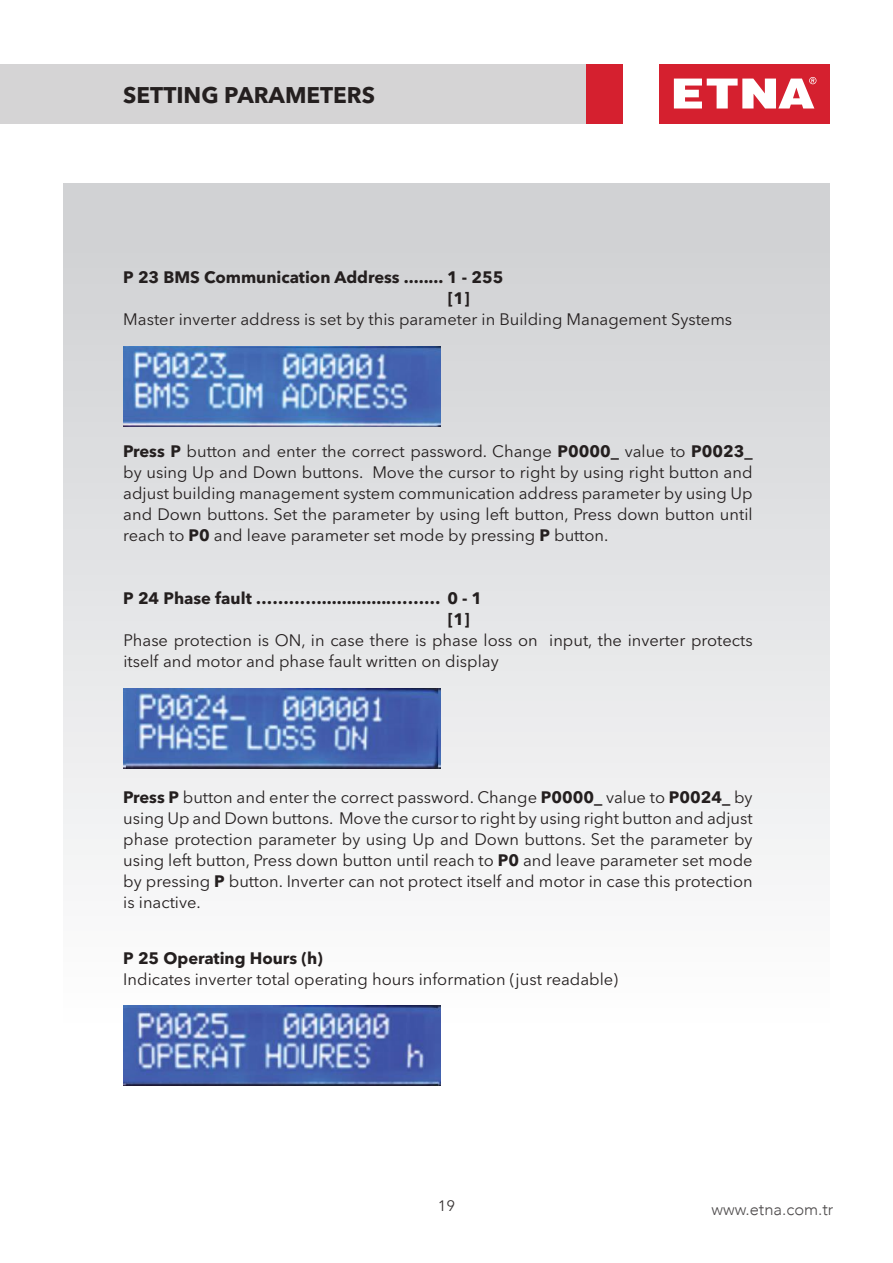
<style>
.page{position:relative;width:893px;height:1263px;background:#fff}
.page>*{position:absolute;margin:0;border:0;box-sizing:border-box;transform-origin:0 0}
.t1{font:700 22.5px "Avenir Next LT Pro";color:#241f1f}
.t2{font:16.5px/21px "Avenir Next LT Pro";color:#241f1f;text-align:justify}
.t3{font:700 16.5px/21px "Avenir Next LT Pro";color:#241f1f}
.t4{font:300 16.5px "Avenir";color:#4e4b4c}
.t5{font:15px "Avenir Next LT Pro";color:#393535}
.s1{font-weight:700}
</style>
<div class="page">
<div style="left:0;top:64px;width:587px;height:59px;background:#d5d4d5"></div>
<div style="left:587px;top:64px;width:36px;height:59px;background:#d5202f"></div>
<div style="left:659px;top:64px;width:170px;height:59px;background:#d5202f"></div>
<svg style="left:674px;top:77px;width:142px;height:32px"></svg>
<div style="left:64px;top:183px;width:765px;height:1016px;background:linear-gradient(to bottom,#ced0d2,#fff)"></div>
<img style="left:123px;top:346px;width:318px;height:80px">
<img style="left:123px;top:689px;width:318px;height:80px">
<img style="left:123px;top:1006px;width:318px;height:80px">
<h1 class="t1" style="left:123px;top:81px;width:253px">SETTING PARAMETERS</h1>
<p class="t3" style="left:448px;top:266px;width:57px;text-indent:-324px">P 23 BMS Communication Address ........ 1 - 255 [1]</p>
<p class="t2" style="left:123px;top:308px;width:610px">Master inverter address is set by this parameter in Building Management Systems</p>
<p class="t2" style="left:123px;top:440px;width:631px"><span class="s1">Press P</span> button and enter the correct password. Change <span class="s1">P0000_</span> value to <span class="s1">P0023_ </span>by using Up and Down buttons. Move the cursor to right by using right button and adjust building management system communication address parameter by using Up and Down buttons. Set the parameter by using left button, Press down button until reach to <span class="s1">P0</span> and leave parameter set mode by pressing <span class="s1">P</span> button.</p>
<p class="t3" style="left:448px;top:588px;width:36px;text-indent:-324px">P 24 Phase fault …………..............……… 0 - 1 [1]</p>
<p class="t2" style="left:123px;top:630px;width:631px">Phase protection is ON, in case there is phase loss on input, the inverter protects itself and motor and phase fault written on display</p>
<p class="t2" style="left:123px;top:786px;width:631px"><span class="s1">Press P</span> button and enter the correct password. Change <span class="s1">P0000_</span> value to <span class="s1">P0024_</span> by using Up and Down buttons. Move the cursor to right by using right button and adjust phase protection parameter by using Up and Down buttons. Set the parameter by using left button, Press down button until reach to <span class="s1">P0</span> and leave parameter set mode by pressing <span class="s1">P</span> button. Inverter can not protect itself and motor in case this protection is inactive.</p>
<p class="t3" style="left:123px;top:947px;width:201px">P 25 Operating Hours (h)</p>
<p class="t2" style="left:123px;top:968px;width:496px">Indicates inverter total operating hours information (just readable)</p>
<p class="t5" style="left:438px;top:1197px;width:19px">19</p>
<p class="t4" style="left:711px;top:1200px;width:124px">www.etna.com.tr</p>
</div>
